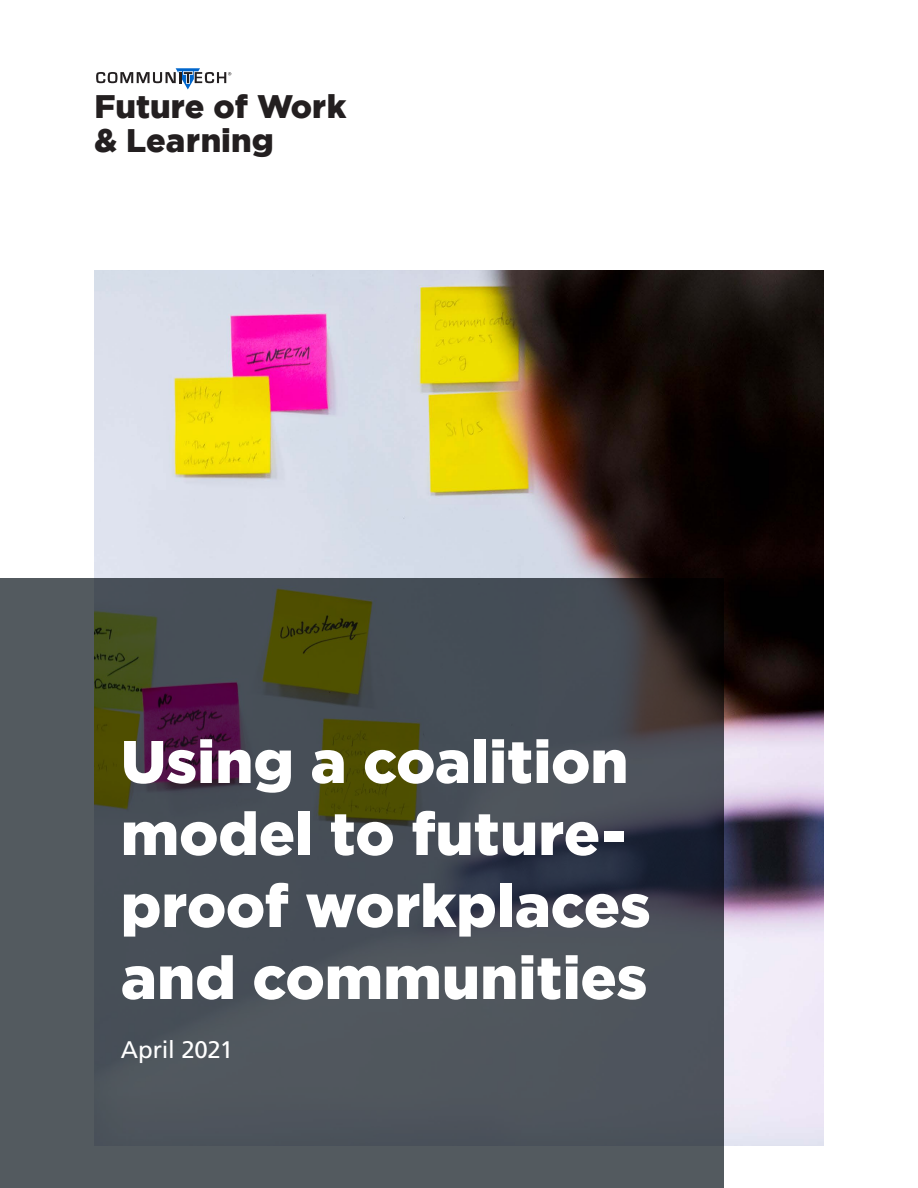
<style>
.page{position:relative;width:918px;height:1188px;background:#fff}
.page>*{position:absolute;margin:0;border:0;box-sizing:border-box;transform-origin:0 0}
.t1{font:900 60px/72px "Gotham";color:#fff}
.t2{font:900 32.55px/33.5px "Gotham";color:#231f20}
.t3{font:24px "Frutiger LT Std";letter-spacing:-.015em;color:#fff}
</style>
<div class="page">
<img style="left:94px;top:270px;width:729px;height:875px">
<svg style="left:0;top:578px;width:724px;height:610px;background:#494d51"></svg>
<svg style="left:96px;top:68px;width:135px;height:22px"></svg>
<p class="t2" style="left:94px;top:89px;width:253px">Future of Work &amp; Learning</p>
<p class="t1" style="left:121px;top:724px;width:531px">Using a coalition model to future&shy;proof workplaces and communities</p>
<p class="t3" style="left:121px;top:1036px;width:114px">April 2021</p>
</div>
